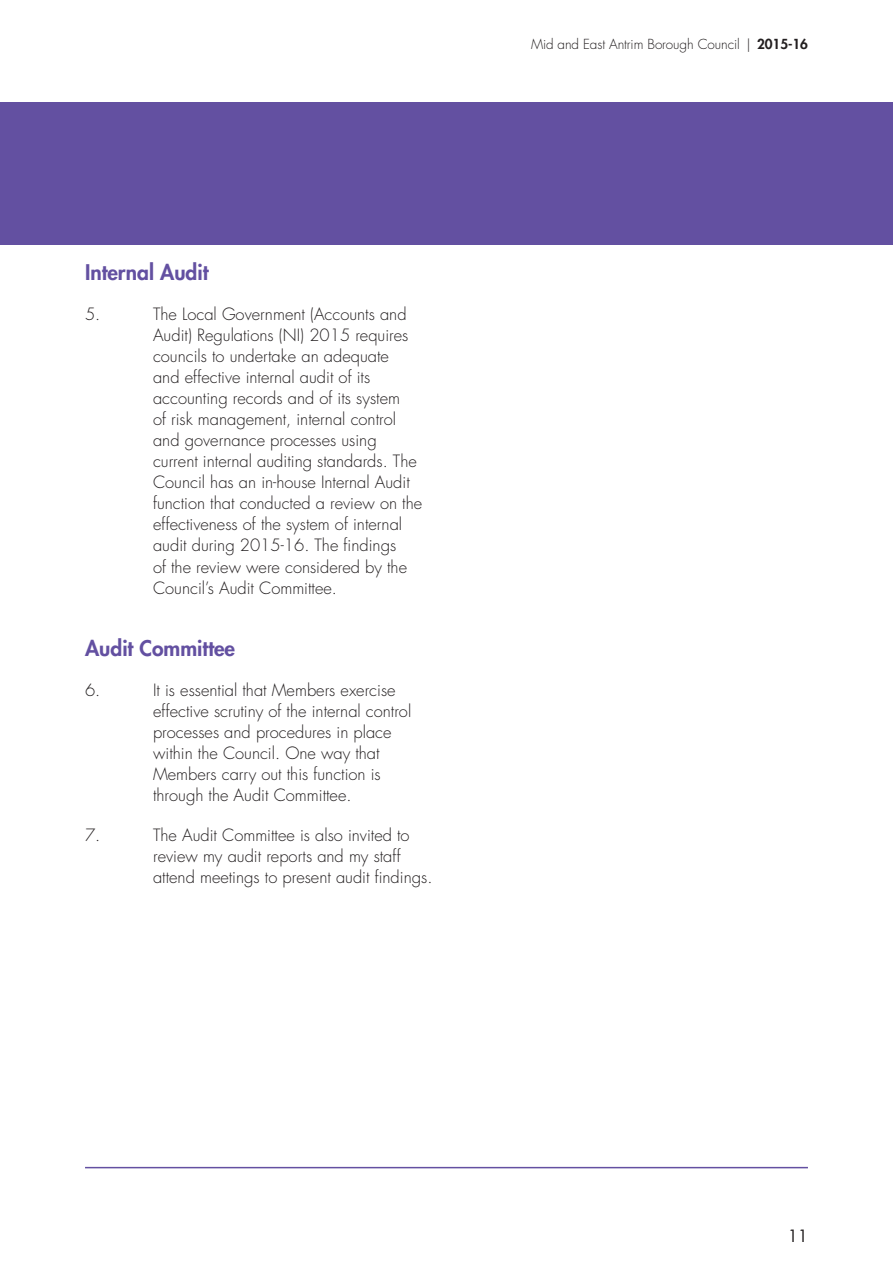
<style>
.page{position:relative;width:893px;height:1263px;background:#fff}
.page>*{position:absolute;margin:0;border:0;box-sizing:border-box;transform-origin:0 0}
._1__subheads{font:800 21px "Futura";color:#6350a1}
.t1{font:300 16.5px/21px "Futura";color:#231f20}
.t2{font:16.5px "Futura";color:#231f20}
.t3{font:300 13.5px "Futura";letter-spacing:-.005em;color:#231f20}
.s1{font-weight:800}
</style>
<div class="page">
<div style="left:0;top:102px;width:893px;height:142px;background:#6350a1"></div>
<hr style="left:85px;top:1167px;width:723px;height:1px;background:#6350a1">
<p class="_1__subheads" style="left:85px;top:259px;width:125px">Internal Audit</p>
<p class="t1" style="left:85px;top:304px;width:17px">5.</p>
<p class="t1" style="left:153px;top:304px;width:271px">The Local Government (Accounts and Audit) Regulations (NI) 2015 requires councils to undertake an adequate<br>and effective internal audit of its accounting records and of its system<br>of risk management, internal control and governance processes using current internal auditing standards. The Council has an in-house Internal Audit function that conducted a review on the effectiveness of the system of internal audit during 2015-16. The findings<br>of the review were considered by the Council’s Audit Committee.</p>
<p class="_1__subheads" style="left:85px;top:635px;width:152px">Audit Committee</p>
<p class="t1" style="left:85px;top:680px;width:17px">6.</p>
<p class="t1" style="left:153px;top:680px;width:260px">It is essential that Members exercise effective scrutiny of the internal control processes and procedures in place within the Council. One way that Members carry out this function is through the Audit Committee.</p>
<p class="t1" style="left:85px;top:825px;width:17px">7.</p>
<p class="t1" style="left:153px;top:825px;width:281px">The Audit Committee is also invited to review my audit reports and my staff attend meetings to present audit findings.</p>
<p class="t3" style="left:531px;top:36px;width:278px">Mid and East Antrim Borough Council | <span class="s1">2015-16</span></p>
<p class="t2" style="left:788px;top:1225px;width:22px">11</p>
</div>
